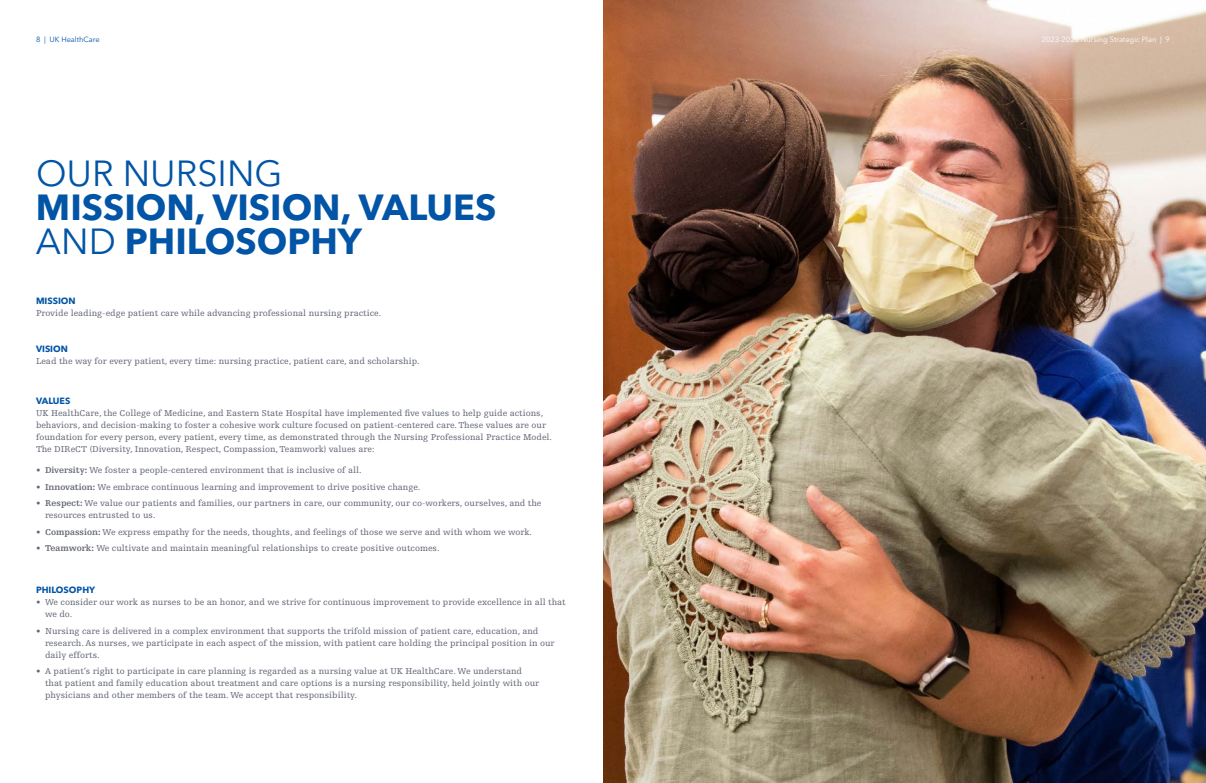
<style>
.page{position:relative;width:1206px;height:783px;background:#fff}
.page>*{position:absolute;margin:0;border:0;box-sizing:border-box;transform-origin:0 0}
.Avenir_Header{font:700 36px/34px "Avenir Next LT Pro";color:#0154a6}
.Avenir_Header-2{font:36px "Avenir Next LT Pro";color:#0154a6}
.Avenir_Header-3{font:9px/12px "Egyptienne FLT Std";color:#626675}
.Avenir_Header-4{font:700 9px "Avenir Next LT Pro";color:#0154a6}
.t1{font:7.5px "Avenir Next LT Pro";color:#fff}
.t2{font:7.5px "Avenir Next LT Pro";color:#0154a6}
.s1{font-weight:400}
.s2{font-weight:700}
</style>
<div class="page">
<img style="left:603px;top:0;width:603px;height:783px">
<p class="t2" style="left:36px;top:35px;width:65px">8 | UK HealthCare</p>
<p class="t1" style="left:1042px;top:35px;width:130px">2023-2025 Nursing Strategic Plan | 9</p>
<p class="Avenir_Header-2" style="left:36px;top:152px;width:248px">OUR NURSING</p>
<p class="Avenir_Header" style="left:36px;top:190px;width:462px">MISSION, VISION, VALUES<br><span class="s1">AND</span> PHILOSOPHY</p>
<p class="Avenir_Header-4" style="left:36px;top:295px;width:41px">MISSION</p>
<p class="Avenir_Header-3" style="left:36px;top:307px;width:347px">Provide leading-edge patient care while advancing professional nursing practice.</p>
<p class="Avenir_Header-4" style="left:36px;top:343px;width:33px">VISION</p>
<p class="Avenir_Header-3" style="left:36px;top:355px;width:385px">Lead the way for every patient, every time: nursing practice, patient care, and scholarship.</p>
<p class="Avenir_Header-4" style="left:36px;top:396px;width:36px">VALUES</p>
<p class="Avenir_Header-3" style="left:36px;top:407px;width:518px">UK HealthCare, the College of Medicine, and Eastern State Hospital have implemented five values to help guide actions, behaviors, and decision-making to foster a cohesive work culture focused on patient-centered care. These values are our foundation for every person, every patient, every time, as demonstrated through the Nursing Professional Practice Model.<br>The DIReCT (Diversity, Innovation, Respect, Compassion, Teamwork) values are:</p>
<p class="Avenir_Header-3" style="left:36px;top:464px;width:327px"><span class="s2">• Diversity:</span> We foster a people-centered environment that is inclusive of all.</p>
<p class="Avenir_Header-3" style="left:36px;top:481px;width:386px"><span class="s2">• Innovation:</span> We embrace continuous learning and improvement to drive positive change.</p>
<p class="Avenir_Header-3" style="left:45px;top:497px;width:498px;text-indent:-9px"><span class="s2">• Respect:</span> We value our patients and families, our partners in care, our community, our co-workers, ourselves, and the resources entrusted to us.</p>
<p class="Avenir_Header-3" style="left:36px;top:526px;width:498px"><span class="s2">• Compassion:</span> We express empathy for the needs, thoughts, and feelings of those we serve and with whom we work.</p>
<p class="Avenir_Header-3" style="left:36px;top:542px;width:405px"><span class="s2">• Teamwork:</span> We cultivate and maintain meaningful relationships to create positive outcomes.</p>
<p class="Avenir_Header-4" style="left:36px;top:585px;width:61px">PHILOSOPHY</p>
<p class="Avenir_Header-3" style="left:45px;top:597px;width:522px;text-indent:-9px">• We consider our work as nurses to be an honor, and we strive for continuous improvement to provide excellence in all that we do.</p>
<p class="Avenir_Header-3" style="left:45px;top:625px;width:511px;text-indent:-9px">• Nursing care is delivered in a complex environment that supports the trifold mission of patient care, education, and research. As nurses, we participate in each aspect of the mission, with patient care holding the principal position in our daily efforts.</p>
<p class="Avenir_Header-3" style="left:45px;top:666px;width:496px;text-indent:-9px">• A patient’s right to participate in care planning is regarded as a nursing value at UK HealthCare. We understand that patient and family education about treatment and care options is a nursing responsibility, held jointly with our physicians and other members of the team. We accept that responsibility.</p>
</div>
